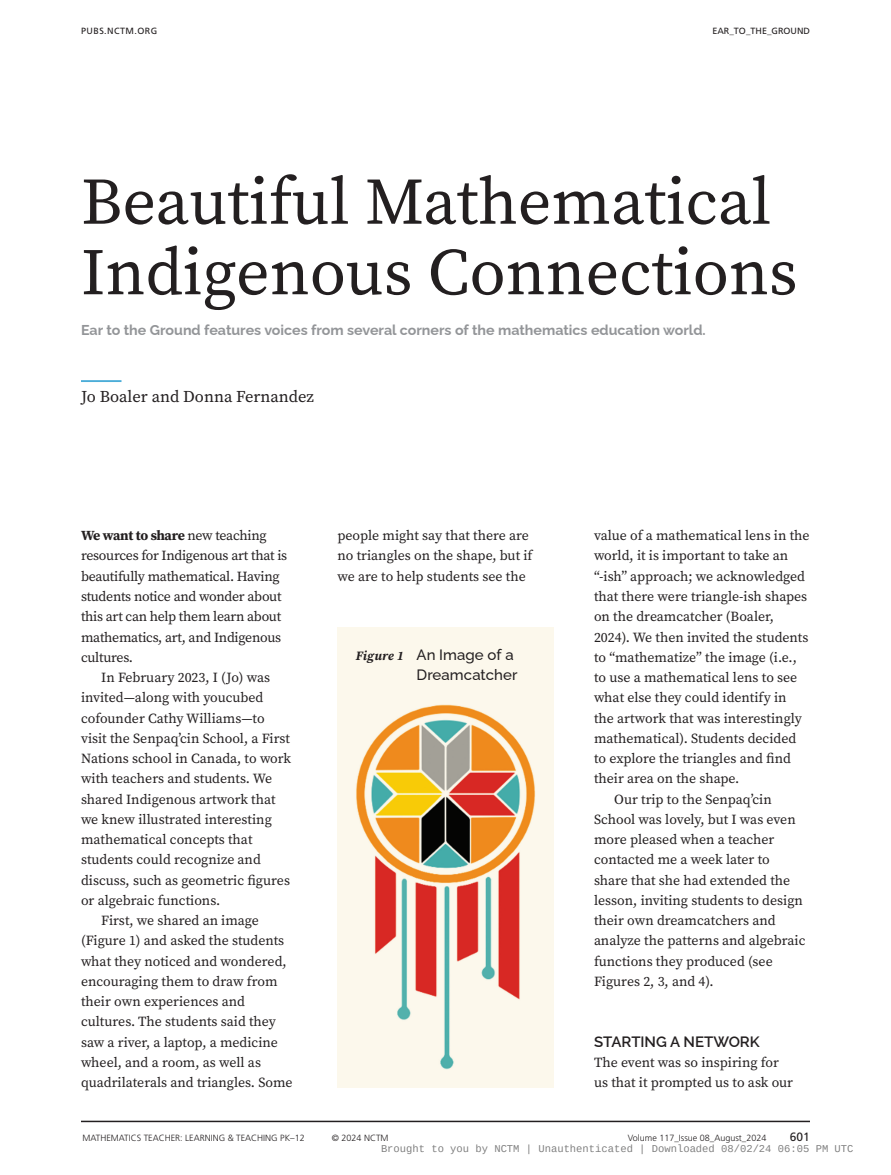
<style>
.page{position:relative;width:891px;height:1175px;background:#fff}
.page>*{position:absolute;margin:0;border:0;box-sizing:border-box;transform-origin:0 0}
.Dept_1{font:66px/70.5px "Source Serif Pro";color:#231f20}
.Dept_byline{font:16.5px "Source Serif Pro";color:#231f20}
.FC{font:500 15px/20.2px "Raleway";letter-spacing:.005em;color:#231f20;text-align:right}
._1{font:600 15px "Raleway";color:#231f20}
.Deck_Left{font:700 14.25px "Raleway";color:#939598}
.T{font:13.8px/20.2px "Source Serif Pro";color:#231f20}
.T2{font:13.8px/20.2px "Source Serif Pro";letter-spacing:-.02em;color:#231f20}
.T1{font:13.8px/20.2px "Source Serif Pro";color:#231f20}
.t1{font:12px "Frutiger LT Std";color:#231f20}
.t2{font:10.5px "Liberation Mono";color:rgb(0 0 0/.5)}
.t3{font:300 9px "Frutiger LT Std";color:#231f20}
.t4{font:9px "Frutiger LT Std";color:#231f20}
.t5{font:9px "Frutiger LT Std";letter-spacing:.05em;color:#231f20}
.s1{font-weight:700}
.s2{font-family:"Source Serif Pro";font-weight:700;font-style:italic;font-size:12.75px}
</style>
<div class="page">
<hr style="left:81px;top:1120px;width:729px;height:2px;background:#231f20">
<hr style="left:81px;top:380px;width:41px;height:2px;background:#4badd8">
<div style="left:338px;top:628px;width:216px;height:460px;background:#fcf8ec"></div>
<img style="left:356px;top:704px;width:179px;height:366px">
<p class="t5" style="left:81px;top:25px;width:78px">PUBS.NCTM.ORG</p>
<p class="t4" style="left:712px;top:25px;width:99px">EAR_TO_THE_GROUND</p>
<p class="Dept_1" style="left:81px;top:166px;width:718px">Beautiful Mathematical<br>Indigenous Connections</p>
<p class="Deck_Left" style="left:81px;top:318px;width:626px">Ear to the Ground features voices from several corners of the mathematics education world.</p>
<p class="Dept_byline" style="left:81px;top:386px;width:235px">Jo Boaler and Donna Fernandez</p>
<p class="T2" style="left:81px;top:525px;width:208px"><span class="s1">We want to share</span> new teaching resources for Indigenous art that is beautifully mathematical. Having students notice and wonder about this art can help them learn about mathematics, art, and Indigenous cultures.</p>
<p class="T" style="left:81px;top:667px;width:212px;text-indent:20px">In February 2023, I (Jo) was invited—along with youcubed cofounder Cathy Williams—to visit the Senpaq’cin School, a First<br>Nations school in Canada, to work with teachers and students. We shared Indigenous artwork that we knew illustrated interesting mathematical concepts that students could recognize and discuss, such as geometric figures or algebraic functions.</p>
<p class="T" style="left:81px;top:910px;width:213px;text-indent:20px">First, we shared an image (Figure 1) and asked the students what they noticed and wondered, encouraging them to draw from their own experiences and cultures. The students said they saw a river, a laptop, a medicine wheel, and a room, as well as quadrilaterals and triangles. Some</p>
<p class="T" style="left:338px;top:525px;width:197px">people might say that there are no triangles on the shape, but if we are to help students see the</p>
<p class="T" style="left:594px;top:525px;width:217px">value of a mathematical lens in the world, it is important to take an “-ish” approach; we acknowledged that there were triangle-ish shapes on the dreamcatcher (Boaler,<br>2024). We then invited the students to “mathematize” the image (i.e., to use a mathematical lens to see what else they could identify in the artwork that was interestingly mathematical). Students decided to explore the triangles and find their area on the shape.</p>
<p class="T" style="left:594px;top:789px;width:213px;text-indent:20px">Our trip to the Senpaq’cin<br>School was lovely, but I was even more pleased when a teacher contacted me a week later to share that she had extended the lesson, inviting students to design their own dreamcatchers and analyze the patterns and algebraic functions they produced (see<br>Figures 2, 3, and 4).</p>
<p class="FC" style="left:356px;top:643px;width:163px"><span class="s2">Figure 1</span> An Image of a<br>Dreamcatcher</p>
<p class="_1" style="left:594px;top:1029px;width:167px">STARTING A NETWORK</p>
<p class="T1" style="left:594px;top:1052px;width:201px">The event was so inspiring for us that it prompted us to ask our</p>
<p class="t3" style="left:82px;top:1133px;width:224px">MATHEMATICS TEACHER: LEARNING &amp; TEACHING PK–12</p>
<p class="t3" style="left:332px;top:1133px;width:58px">© 2024 NCTM</p>
<p class="t3" style="left:628px;top:1133px;width:140px">Volume 117_Issue 08_August_2024</p>
<p class="t1" style="left:790px;top:1130px;width:22px">601</p>
<p class="t2" style="left:381px;top:1143px;width:474px">Brought to you by NCTM | Unauthenticated | Downloaded 08/02/24 06:05 PM UTC</p>
</div>
